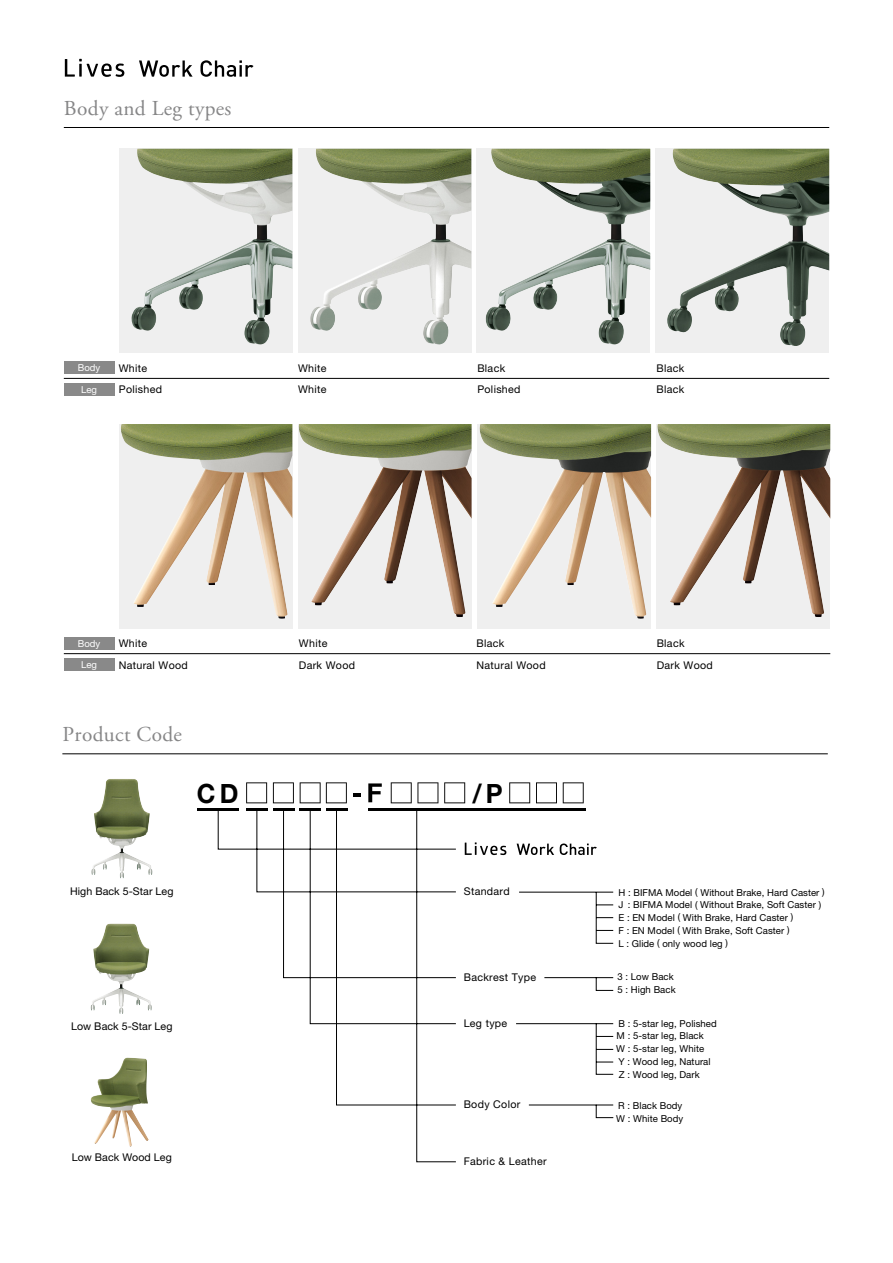
<style>
.page{position:relative;width:893px;height:1263px;background:#fff}
.page>*{position:absolute;margin:0;border:0;box-sizing:border-box;transform-origin:0 0}
.t1{font:700 26.55px "Helvetica Neue";color:#000;scale:.95 1}
.t2{font:21.3px "Adobe Garamond Pro";letter-spacing:.015em;color:#868687}
.t3{font:10.65px/21.3px "Helvetica Neue";letter-spacing:.03em;color:#000}
.t4{font:10.65px "Helvetica Neue";letter-spacing:.005em;color:#000}
.t5{font:9.6px/12.8px "Helvetica Neue";letter-spacing:.005em;color:#000}
.t6{font:9.6px "Helvetica Neue";letter-spacing:.005em;color:#fff}
</style>
<div class="page">
<hr style="left:64px;top:127px;width:765px;height:1px;background:#000">
<div style="left:64px;top:383px;width:51px;height:12px;background:#898989"></div>
<div style="left:64px;top:361px;width:51px;height:13px;background:#898989"></div>
<hr style="left:64px;top:378px;width:765px;height:1px;background:#000">
<div style="left:656px;top:149px;width:173px;height:204px;background:#efefef"></div>
<div style="left:477px;top:149px;width:173px;height:204px;background:#efefef"></div>
<div style="left:298px;top:149px;width:173px;height:204px;background:#efefef"></div>
<div style="left:119px;top:149px;width:173px;height:204px;background:#efefef"></div>
<div style="left:64px;top:658px;width:51px;height:13px;background:#898989"></div>
<div style="left:64px;top:637px;width:51px;height:12px;background:#898989"></div>
<hr style="left:64px;top:653px;width:766px;height:1px;background:#000">
<div style="left:298px;top:424px;width:174px;height:204px;background:#efefef"></div>
<div style="left:119px;top:424px;width:173px;height:204px;background:#efefef"></div>
<img style="left:298px;top:424px;width:174px;height:193px">
<img style="left:121px;top:424px;width:171px;height:195px">
<div style="left:657px;top:424px;width:173px;height:204px;background:#efefef"></div>
<div style="left:477px;top:424px;width:174px;height:204px;background:#efefef"></div>
<img style="left:656px;top:424px;width:174px;height:193px">
<img style="left:479px;top:424px;width:172px;height:195px">
<img style="left:131px;top:149px;width:161px;height:195px">
<img style="left:667px;top:149px;width:162px;height:197px">
<img style="left:485px;top:149px;width:165px;height:195px">
<img style="left:310px;top:149px;width:161px;height:195px">
<hr style="left:62px;top:753px;width:766px;height:1px;background:#000">
<hr style="left:198px;top:808px;width:41px;height:3px;background:#000">
<hr style="left:326px;top:808px;width:21px;height:3px;background:#000">
<hr style="left:368px;top:808px;width:218px;height:3px;background:#000">
<svg style="left:246px;top:782px;width:21px;height:21px"></svg>
<svg style="left:273px;top:782px;width:21px;height:21px"></svg>
<svg style="left:300px;top:782px;width:47px;height:21px"></svg>
<svg style="left:354px;top:793px;width:7px;height:4px"></svg>
<svg style="left:368px;top:783px;width:14px;height:19px"></svg>
<svg style="left:391px;top:782px;width:47px;height:21px"></svg>
<svg style="left:444px;top:782px;width:21px;height:21px"></svg>
<svg style="left:509px;top:782px;width:21px;height:21px"></svg>
<svg style="left:536px;top:782px;width:21px;height:21px"></svg>
<svg style="left:563px;top:782px;width:21px;height:21px"></svg>
<hr style="left:246px;top:808px;width:21px;height:3px;background:#000">
<hr style="left:273px;top:808px;width:21px;height:3px;background:#000">
<hr style="left:300px;top:808px;width:21px;height:3px;background:#000">
<svg style="left:218px;top:810px;width:396px;height:352px"></svg>
<img style="left:91px;top:779px;width:30px;height:96px">
<img style="left:91px;top:924px;width:29px;height:86px">
<img style="left:90px;top:1057px;width:59px;height:89px">
<svg style="left:139px;top:60px;width:54px;height:17px"></svg>
<svg style="left:200px;top:60px;width:53px;height:17px"></svg>
<svg style="left:65px;top:59px;width:59px;height:18px"></svg>
<svg style="left:517px;top:844px;width:37px;height:11px"></svg>
<svg style="left:560px;top:843px;width:37px;height:12px"></svg>
<svg style="left:465px;top:842px;width:41px;height:13px"></svg>
<h2 class="t2" style="left:64px;top:95px;width:169px">Body and Leg types</h2>
<p class="t6" style="left:78px;top:361px;width:24px">Body</p>
<p class="t6" style="left:81px;top:382px;width:18px">Leg</p>
<p class="t3" style="left:119px;top:358px;width:45px">White<br>Polished</p>
<p class="t3" style="left:298px;top:358px;width:30px">White<br>White</p>
<p class="t3" style="left:477px;top:358px;width:45px">Black<br>Polished</p>
<p class="t3" style="left:657px;top:358px;width:29px">Black<br>Black</p>
<p class="t6" style="left:78px;top:636px;width:24px">Body</p>
<p class="t6" style="left:81px;top:657px;width:18px">Leg</p>
<p class="t3" style="left:119px;top:633px;width:71px">White<br>Natural Wood</p>
<p class="t3" style="left:299px;top:633px;width:58px">White<br>Dark Wood</p>
<p class="t3" style="left:477px;top:633px;width:71px">Black<br>Natural Wood</p>
<p class="t3" style="left:657px;top:633px;width:58px">Black<br>Dark Wood</p>
<h2 class="t2" style="left:63px;top:722px;width:121px">Product Code</h2>
<h1 class="t1" style="left:197px;top:772px;width:45px">CD</h1>
<h1 class="t1" style="left:472px;top:772px;width:33px">P/</h1>
<p class="t4" style="left:70px;top:883px;width:105px">High Back 5-Star Leg</p>
<p class="t3" style="left:464px;top:881px;width:47px">Standard</p>
<p class="t3" style="left:464px;top:967px;width:74px">Backrest Type</p>
<p class="t5" style="left:618px;top:886px;width:208px">H : BIFMA Model ( Without Brake, Hard Caster (<br>:J BIFMA Model ( Without Brake, Soft Caster ( E : EN Model ( With Brake, Hard Caster (<br>:F EN Model ( With Brake, Soft Caster (<br>:L Glide ( only wood leg (</p>
<p class="t5" style="left:617px;top:971px;width:60px">:3 Low Back<br>:5 High Back</p>
<p class="t4" style="left:71px;top:1018px;width:103px">Low Back 5-Star Leg</p>
<p class="t3" style="left:464px;top:1013px;width:45px">Leg type</p>
<p class="t5" style="left:616px;top:1017px;width:102px">B : 5-star leg, Polished<br>M : 5-star leg, Black<br>W : 5-star leg, White<br>Y : Wood leg, Natural<br>Z : Wood leg, Dark</p>
<p class="t3" style="left:464px;top:1094px;width:58px">Body Color</p>
<p class="t5" style="left:618px;top:1100px;width:66px">R : Black Body</p>
<p class="t5" style="left:616px;top:1112px;width:69px">W : White Body</p>
<p class="t4" style="left:72px;top:1150px;width:102px">Low Back Wood Leg</p>
<p class="t3" style="left:464px;top:1151px;width:84px">Fabric &amp; Leather</p>
</div>
